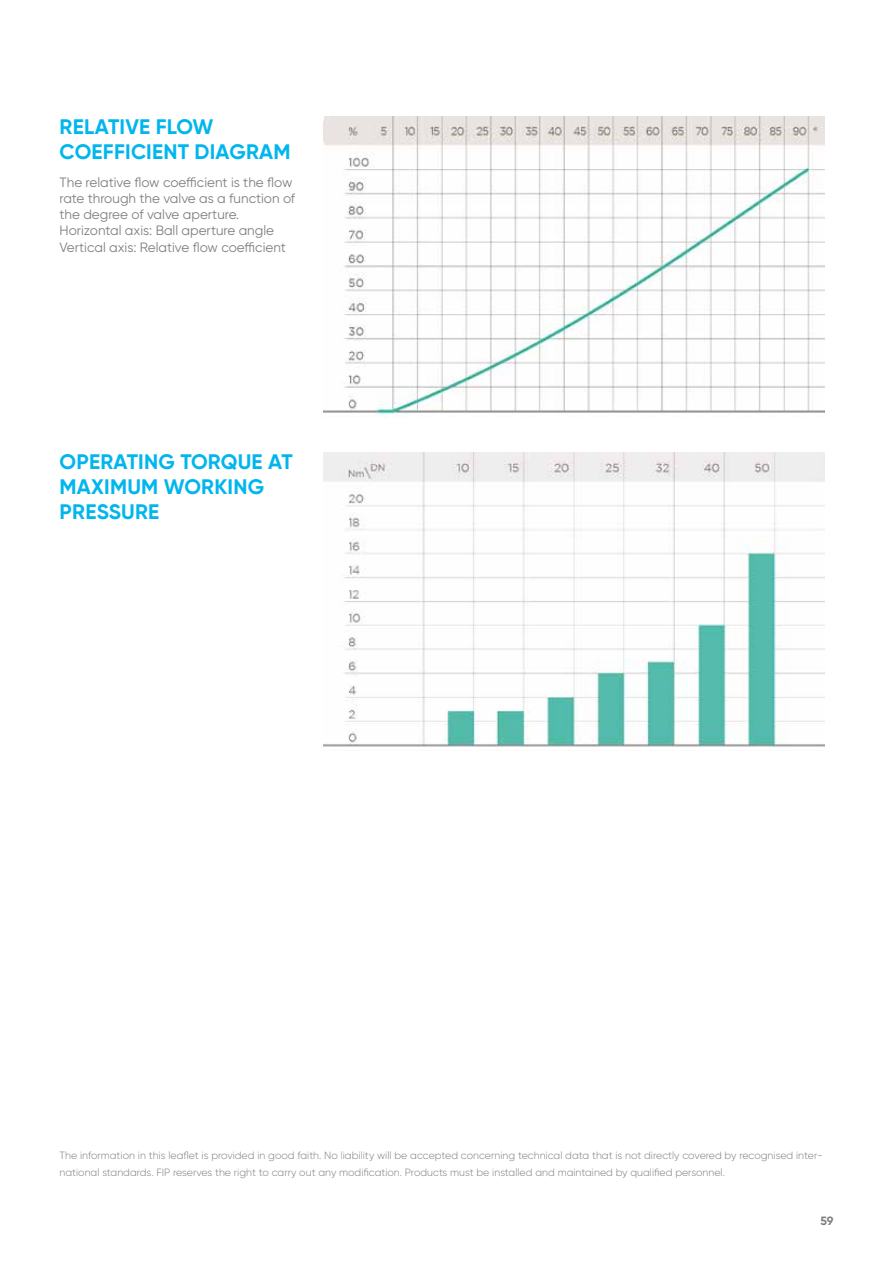
<style>
.page{position:relative;width:893px;height:1263px;background:#fff}
.page>*{position:absolute;margin:0;border:0;box-sizing:border-box;transform-origin:0 0}
.t1{font:700 21px/25.2px "Gilroy";letter-spacing:.01em;color:#00b6ed}
.t2{font:13.5px/16.2px "Gilroy";color:#817f7d}
.t3{font:700 12px "Gilroy";color:#817f7d}
.t4{font:300 10.5px/16.5px "Gilroy";color:#817f7d}
</style>
<div class="page">
<img style="left:323px;top:117px;width:502px;height:298px">
<img style="left:323px;top:452px;width:502px;height:295px">
<h1 class="t1" style="left:60px;top:114px;width:232px">RELATIVE FLOW<br>COEFFICIENT DIAGRAM</h1>
<p class="t2" style="left:60px;top:174px;width:237px">The relative flow coefficient is the flow rate through the valve as a function of the degree of valve aperture.<br>Horizontal axis: Ball aperture angle Vertical axis: Relative flow coefficient</p>
<h1 class="t1" style="left:60px;top:449px;width:235px">OPERATING TORQUE AT<br>MAXIMUM WORKING<br>PRESSURE</h1>
<p class="t4" style="left:60px;top:1147px;width:765px">The information in this leaflet is provided in good faith. No liability will be accepted concerning technical data that is not directly covered by recognised inter&shy;national standards. FIP reserves the right to carry out any modification. Products must be installed and maintained by qualified personnel.</p>
<p class="t3" style="left:821px;top:1213px;width:14px">59</p>
</div>
